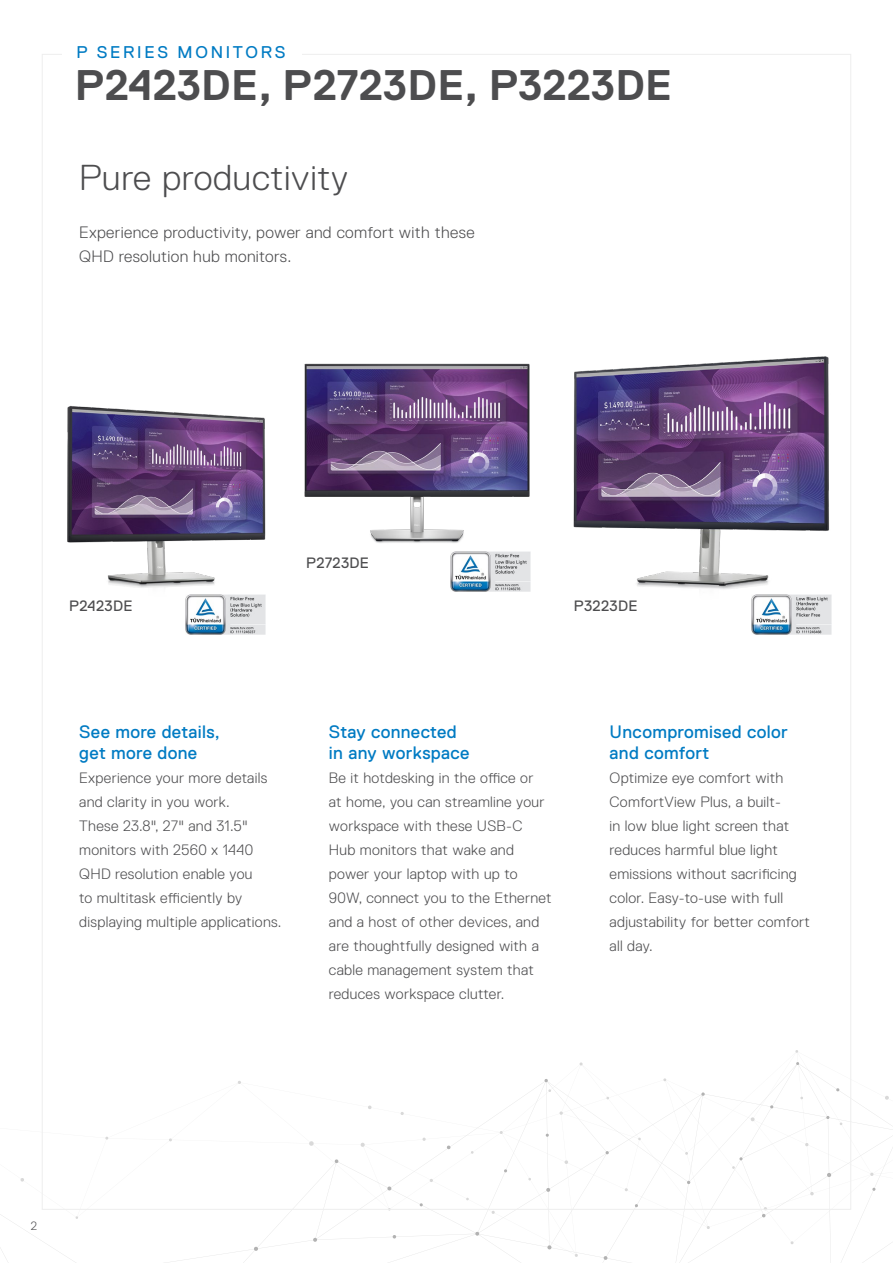
<style>
.page{position:relative;width:893px;height:1263px;background:#fff}
.page>*{position:absolute;margin:0;border:0;box-sizing:border-box;transform-origin:0 0}
.t1{font:700 42.75px "Dell Replica";color:#4d4d4f}
.Page_Title_24___28_8{font:300 36px "Dell Replica";letter-spacing:.02em;color:#4d4d4f}
.Blue_Header_12_14{font:18px/21px "Dell Replica";letter-spacing:.02em;color:#007bc3}
.t2{font:16.95px "Dell Replica";letter-spacing:.16em;color:#007bc3}
.Under_header_11_16{font:300 16.5px/24px "Dell Replica";letter-spacing:.02em;color:#4d4d4f}
.Body_10_16{font:300 15px/24px "Dell Replica";letter-spacing:.02em;color:#4d4d4f}
.Blue_Header_12_14-2{font:15px "Dell Replica";letter-spacing:.02em;color:#4d4d4f}
.t3{font:300 12px "Dell Replica";color:#4d4d4f}
</style>
<div class="page">
<svg style="left:0;top:1050px;width:893px;height:213px"></svg>
<svg style="left:827px;top:1173px;width:4px;height:4px"></svg>
<svg style="left:701px;top:1092px;width:4px;height:4px"></svg>
<svg style="left:544px;top:1079px;width:4px;height:3px"></svg>
<svg style="left:604px;top:1256px;width:3px;height:4px"></svg>
<svg style="left:546px;top:1188px;width:4px;height:4px"></svg>
<svg style="left:387px;top:1186px;width:4px;height:4px"></svg>
<svg style="left:254px;top:1247px;width:4px;height:4px"></svg>
<svg style="left:547px;top:1245px;width:5px;height:4px"></svg>
<svg style="left:605px;top:1151px;width:4px;height:3px"></svg>
<svg style="left:762px;top:1207px;width:5px;height:10px"></svg>
<svg style="left:313px;top:1238px;width:4px;height:4px"></svg>
<svg style="left:335px;top:1159px;width:3px;height:4px"></svg>
<svg style="left:447px;top:1145px;width:4px;height:4px"></svg>
<svg style="left:475px;top:1232px;width:4px;height:4px"></svg>
<svg style="left:739px;top:1157px;width:4px;height:3px"></svg>
<svg style="left:872px;top:1188px;width:4px;height:3px"></svg>
<svg style="left:546px;top:1133px;width:3px;height:4px"></svg>
<img style="left:42px;top:353px;width:224px;height:285px">
<img style="left:573px;top:287px;width:278px;height:368px">
<img style="left:304px;top:363px;width:227px;height:229px">
<img style="left:751px;top:594px;width:80px;height:41px">
<img style="left:450px;top:551px;width:80px;height:41px">
<img style="left:185px;top:594px;width:80px;height:41px">
<p class="t2" style="left:76px;top:43px;width:211px">P SERIES MONITORS</p>
<h1 class="t1" style="left:75px;top:62px;width:599px">P2423DE, P2723DE, P3223DE</h1>
<p class="Page_Title_24___28_8" style="left:79px;top:158px;width:270px">Pure productivity</p>
<p class="Under_header_11_16" style="left:79px;top:220px;width:397px">Experience productivity, power and comfort with these<br>QHD resolution hub monitors.</p>
<p class="Blue_Header_12_14-2" style="left:69px;top:597px;width:65px">P2423DE</p>
<p class="Blue_Header_12_14-2" style="left:306px;top:555px;width:64px">P2723DE</p>
<p class="Blue_Header_12_14-2" style="left:574px;top:597px;width:65px">P3223DE</p>
<p class="Blue_Header_12_14" style="left:79px;top:721px;width:142px">See more details, get more done</p>
<p class="Body_10_16" style="left:79px;top:766px;width:204px">Experience your more details and clarity in you work.<br>These 23.8", 27" and 31.5" monitors with 2560 x 1440<br>QHD resolution enable you<br>to multitask efficiently by displaying multiple applications.</p>
<p class="Blue_Header_12_14" style="left:329px;top:721px;width:142px">Stay connected in any workspace</p>
<p class="Body_10_16" style="left:329px;top:766px;width:224px">Be it hotdesking in the office or<br>at home, you can streamline your workspace with these USB-C<br>Hub monitors that wake and power your laptop with up to<br>90W, connect you to the Ethernet and a host of other devices, and are thoughtfully designed with a cable management system that reduces workspace clutter.</p>
<p class="Blue_Header_12_14" style="left:610px;top:721px;width:180px">Uncompromised color and comfort</p>
<p class="Body_10_16" style="left:610px;top:766px;width:202px">Optimize eye comfort with<br>ComfortView Plus, a built-<br>in low blue light screen that reduces harmful blue light emissions without sacrificing color. Easy-to-use with full adjustability for better comfort all day.</p>
<p class="t3" style="left:31px;top:1219px;width:8px">2</p>
</div>
